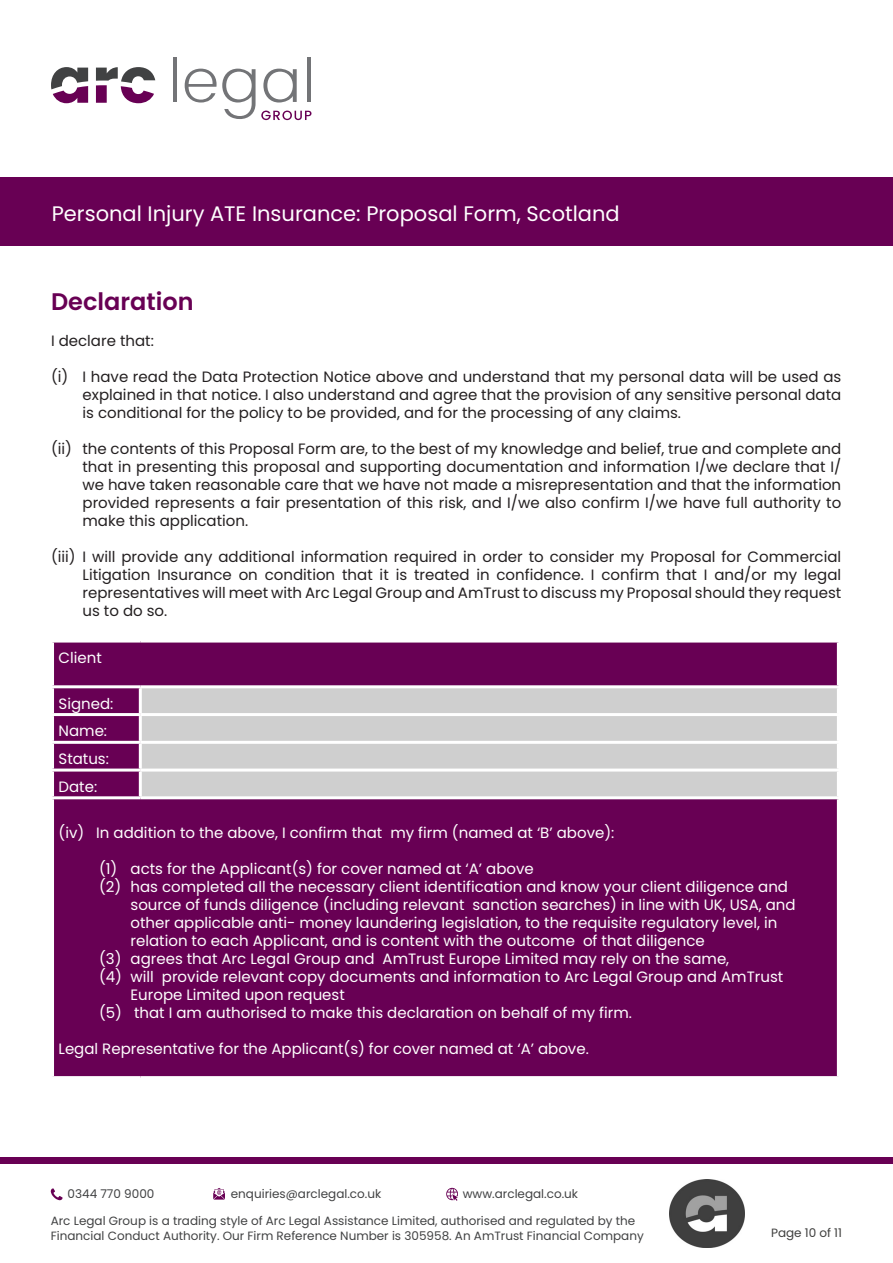
<style>
.page{position:relative;width:893px;height:1263px;background:#fff}
.page>*{position:absolute;margin:0;border:0;box-sizing:border-box;transform-origin:0 0}
.t1{font:600 24px "Poppins";color:#680054}
.t2{font:21px "Poppins";color:#fff}
.t3{font:15px/18px "Poppins";color:#231f20;text-align:justify}
.t4{font:15px/18px "Poppins";color:#fff}
.t5{font:12px/15px "Poppins";color:#414243}
.t6{font:12px "Poppins";color:#3f3f3e}
</style>
<div class="page">
<div style="left:0;top:178px;width:893px;height:68px;background:#680054"></div>
<svg style="left:51px;top:67px;width:37px;height:36px"></svg>
<svg style="left:96px;top:67px;width:59px;height:36px"></svg>
<hr style="left:173px;top:57px;width:4px;height:45px;background:#737477">
<svg style="left:185px;top:69px;width:126px;height:51px"></svg>
<hr style="left:307px;top:57px;width:4px;height:45px;background:#737477">
<div style="left:0;top:1158px;width:893px;height:6px;background:#680054"></div>
<svg style="left:51px;top:1188px;width:12px;height:12px"></svg>
<svg style="left:446px;top:1188px;width:12px;height:13px"></svg>
<svg style="left:213px;top:1188px;width:12px;height:11px"></svg>
<img style="left:669px;top:1179px;width:76px;height:68px">
<div style="left:54px;top:642px;width:783px;height:434px;background:#680054"></div>
<div style="left:142px;top:688px;width:695px;height:108px;background:#cfcfcf"></div>
<hr style="left:51px;top:685px;width:89px;height:3px;background:#fff">
<hr style="left:140px;top:685px;width:700px;height:3px;background:#fff">
<hr style="left:139px;top:688px;width:3px;height:25px;background:#fff">
<hr style="left:51px;top:713px;width:89px;height:3px;background:#fff">
<hr style="left:140px;top:713px;width:700px;height:3px;background:#fff">
<hr style="left:139px;top:716px;width:3px;height:25px;background:#fff">
<hr style="left:51px;top:741px;width:89px;height:3px;background:#fff">
<hr style="left:140px;top:741px;width:700px;height:3px;background:#fff">
<hr style="left:139px;top:744px;width:3px;height:24px;background:#fff">
<hr style="left:51px;top:768px;width:89px;height:3px;background:#fff">
<hr style="left:140px;top:768px;width:700px;height:3px;background:#fff">
<hr style="left:139px;top:771px;width:3px;height:25px;background:#fff">
<hr style="left:51px;top:796px;width:89px;height:3px;background:#fff">
<hr style="left:140px;top:796px;width:700px;height:3px;background:#fff">
<p class="t2" style="left:52px;top:202px;width:569px">Personal Injury ATE Insurance: Proposal Form, Scotland</p>
<p class="t1" style="left:51px;top:287px;width:144px">Declaration</p>
<p class="t3" style="left:51px;top:331px;width:104px">I declare that:</p>
<p class="t3" style="left:83px;top:367px;width:760px;text-indent:-32px">(i) I have read the Data Protection Notice above and understand that my personal data will be used as explained in that notice. I also understand and agree that the provision of any sensitive personal data is conditional for the policy to be provided, and for the processing of any claims.</p>
<p class="t3" style="left:83px;top:439px;width:760px;text-indent:-32px">(ii) the contents of this Proposal Form are, to the best of my knowledge and belief, true and complete and that in presenting this proposal and supporting documentation and information I/we declare that I/ we have taken reasonable care that we have not made a misrepresentation and that the information provided represents a fair presentation of this risk, and I/we also confirm I/we have full authority to make this application.</p>
<p class="t3" style="left:83px;top:547px;width:760px;text-indent:-32px">(iii) I will provide any additional information required in order to consider my Proposal for Commercial Litigation Insurance on condition that it is treated in confidence. I confirm that I and/or my legal representatives will meet with Arc Legal Group and AmTrust to discuss my Proposal should they request us to do so.</p>
<p class="t4" style="left:59px;top:649px;width:45px">Client</p>
<p class="t4" style="left:59px;top:694px;width:56px">Signed:</p>
<p class="t4" style="left:59px;top:722px;width:50px">Name:</p>
<p class="t4" style="left:59px;top:750px;width:52px">Status:</p>
<p class="t4" style="left:59px;top:778px;width:40px">Date:</p>
<p class="t4" style="left:59px;top:823px;width:557px">(iv) In addition to the above, I confirm that my firm (named at ‘B’ above):</p>
<p class="t4" style="left:99px;top:859px;width:436px">(1) acts for the Applicant(s) for cover named at ‘A’ above</p>
<p class="t4" style="left:131px;top:877px;width:667px;text-indent:-32px">(2) has completed all the necessary client identification and know your client diligence and source of funds diligence (including relevant sanction searches) in line with UK, USA, and other applicable anti- money laundering legislation, to the requisite regulatory level, in relation to each Applicant, and is content with the outcome of that diligence</p>
<p class="t4" style="left:99px;top:949px;width:632px">(3) agrees that Arc Legal Group and AmTrust Europe Limited may rely on the same,</p>
<p class="t4" style="left:131px;top:967px;width:654px;text-indent:-32px">(4) will provide relevant copy documents and information to Arc Legal Group and AmTrust<br>Europe Limited upon request</p>
<p class="t4" style="left:99px;top:1003px;width:534px">(5) that I am authorised to make this declaration on behalf of my firm.</p>
<p class="t4" style="left:59px;top:1039px;width:532px">Legal Representative for the Applicant(s) for cover named at ‘A’ above.</p>
<p class="t5" style="left:68px;top:1187px;width:88px">0344 770 9000</p>
<p class="t5" style="left:231px;top:1186px;width:152px">enquiries@arclegal.co.uk</p>
<p class="t5" style="left:463px;top:1186px;width:117px">www.arclegal.co.uk</p>
<p class="t5" style="left:51px;top:1213px;width:595px">Arc Legal Group is a trading style of Arc Legal Assistance Limited, authorised and regulated by the<br>Financial Conduct Authority. Our Firm Reference Number is 305958. An AmTrust Financial Company</p>
<p class="t6" style="left:771px;top:1226px;width:72px">Page 10 of 11</p>
</div>
